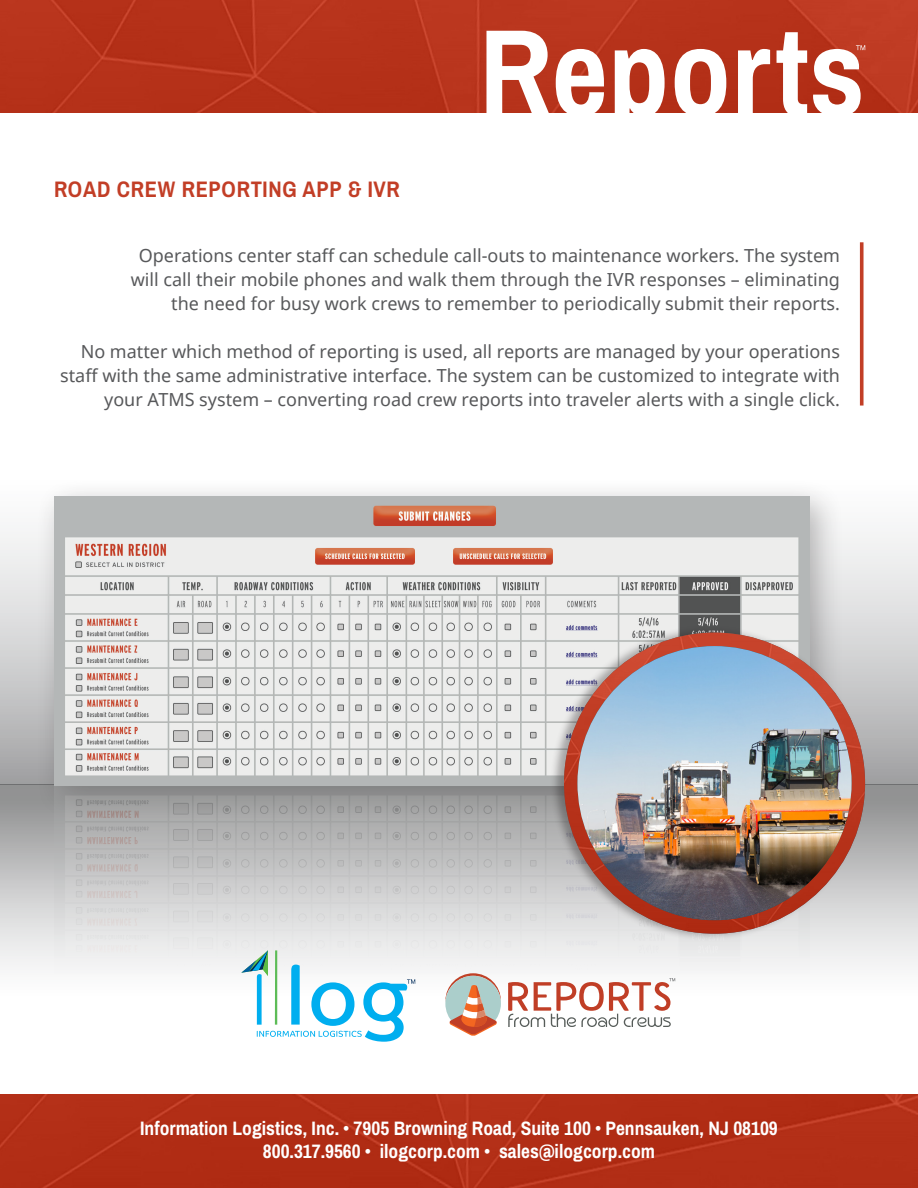
<style>
.page{position:relative;width:918px;height:1188px;background:#fff}
.page>*{position:absolute;margin:0;border:0;box-sizing:border-box;transform-origin:0 0}
.t1{font:700 123px "Archivo Narrow";color:#fff}
.t2{font:700 22.5px "Archivo Narrow";letter-spacing:.03em;color:#c23e26}
.t3{font:700 19.5px "Archivo Narrow";color:#fff}
.t4{font:18px/24px "Noto Sans";color:#57585a;text-align:right}
</style>
<div class="page">
<div style="left:0;top:785px;width:918px;height:211px;background:linear-gradient(to bottom,#8e8e8f,#fff)"></div>
<div style="left:0;top:406px;width:918px;height:379px;background:linear-gradient(to bottom,#fff,#acacae)"></div>
<div style="left:0;top:1094px;width:918px;height:94px;background:#b12d15"></div>
<img style="left:0;top:0;width:918px;height:113px">
<div style="left:36px;top:478px;width:809px;height:343px;background:#231f20;opacity:.3"></div>
<img style="left:54px;top:497px;width:755px;height:289px">
<svg style="left:54px;top:786px;width:755px;height:210px"></svg>
<svg style="left:241px;top:950px;width:174px;height:92px"></svg>
<svg style="left:445px;top:973px;width:56px;height:63px"></svg>
<div style="left:549px;top:625px;width:317px;height:316px;background:#231f20;opacity:.35"></div>
<img style="left:564px;top:633px;width:301px;height:301px;border-radius:151px">
<img style="left:577px;top:646px;width:275px;height:274px;border-radius:135px">
<svg style="left:856px;top:45px;width:9px;height:5px"></svg>
<svg style="left:508px;top:978px;width:167px;height:49px"></svg>
<svg style="left:860px;top:242px;width:4px;height:164px"></svg>
<p class="t2" style="left:54px;top:175px;width:347px">ROAD CREW REPORTING APP &amp; IVR</p>
<p class="t1" style="left:479px;top:-3px;width:387px">Reports</p>
<p class="t4" style="left:139px;top:243px;width:703px">Operations center staff can schedule call-outs to maintenance workers. The system</p>
<p class="t4" style="left:131px;top:267px;width:711px">will call their mobile phones and walk them through the IVR responses – eliminating</p>
<p class="t4" style="left:171px;top:291px;width:670px">the need for busy work crews to remember to periodically submit their reports.</p>
<p class="t4" style="left:81px;top:339px;width:761px">No matter which method of reporting is used, all reports are managed by your operations</p>
<p class="t4" style="left:60px;top:363px;width:781px">staff with the same administrative interface. The system can be customized to integrate with your ATMS system – converting road crew reports into traveler alerts with a single click.</p>
<p class="t3" style="left:140px;top:1116px;width:639px">Information Logistics, Inc. • 7905 Browning Road, Suite 100 • Pennsauken, NJ 08109</p>
<p class="t3" style="left:263px;top:1139px;width:394px">800.317.9560 • ilogcorp.com • sales@ilogcorp.com</p>
</div>
